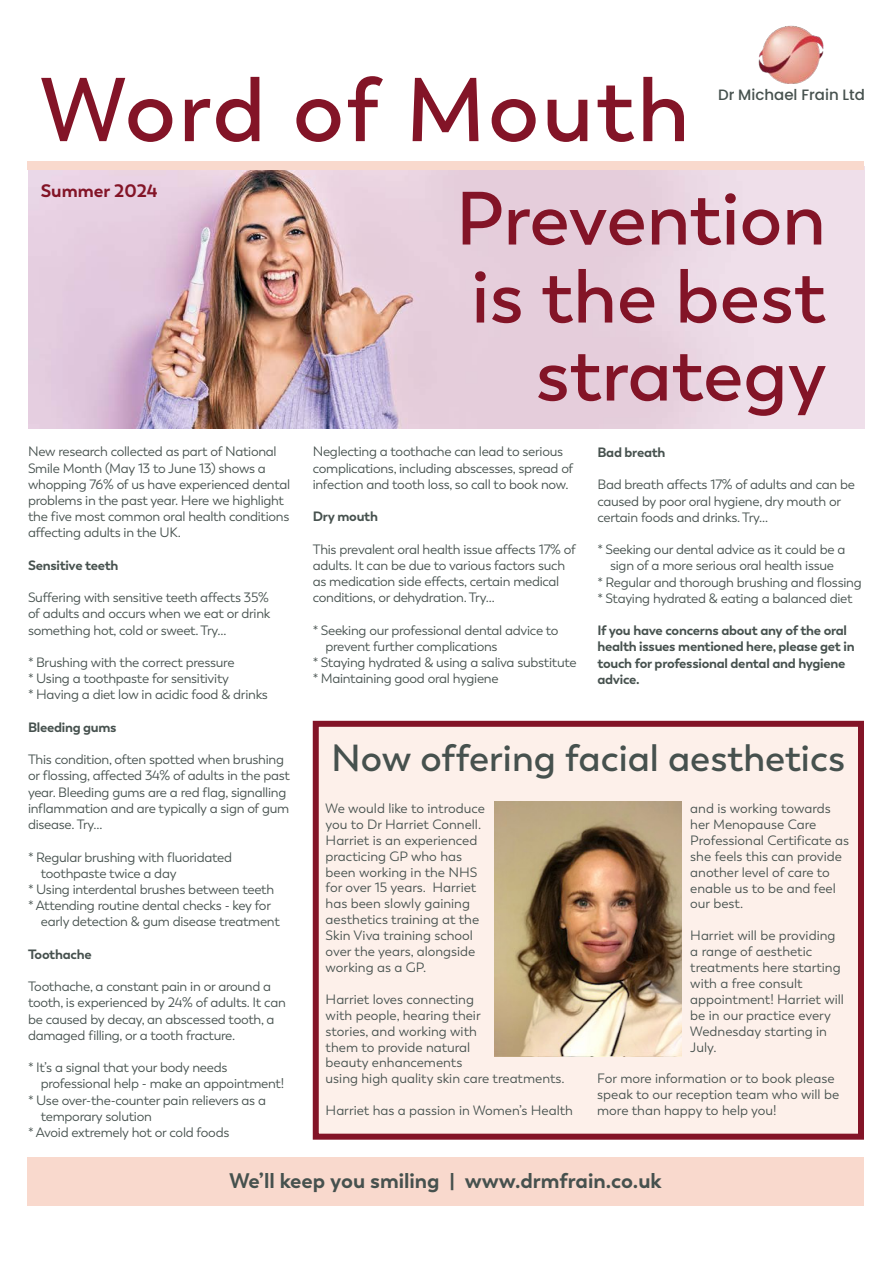
<style>
.page{position:relative;width:893px;height:1263px;background:#fff}
.page>*{position:absolute;margin:0;border:0;box-sizing:border-box;transform-origin:0 0}
.t1{font:600 90px "Trenda";letter-spacing:.025em;color:#831427}
.t2{font:600 75px/78px "Trenda";color:#831427;text-align:right}
.t3{font:600 37.5px "Trenda";color:#46514e}
.t4{font:700 21px "Trenda";color:#46514e}
.t5{font:700 18px "Trenda";color:#831427}
.t6{font:500 15px "Poppins";color:#46514e}
.t7{font:13.5px/16.2px "Trenda";letter-spacing:-.02em;color:#46514e}
.t8{font:13.5px/15.9px "Trenda";color:#46514e}
.t9{font:700 13.5px/16.2px "Trenda";letter-spacing:-.02em;color:#46514e}
</style>
<div class="page">
<img style="left:28px;top:169px;width:836px;height:259px">
<div style="left:27px;top:1157px;width:837px;height:48px;background:#f9d9cd"></div>
<div style="left:313px;top:721px;width:551px;height:419px;background:#fdf0ea;border:6px solid #831427"></div>
<div style="left:27px;top:161px;width:837px;height:8px;background:#f9d9cd"></div>
<img style="left:758px;top:26px;width:66px;height:58px">
<img style="left:495px;top:801px;width:187px;height:255px">
<p class="t1" style="left:41px;top:56px;width:650px">Word of Mouth</p>
<p class="t6" style="left:718px;top:86px;width:148px">Dr Michael Frain Ltd</p>
<p class="t5" style="left:41px;top:179px;width:118px">Summer 2024</p>
<p class="t7" style="left:28px;top:444px;width:264px">New research collected as part of National Smile Month (May 13 to June 13) shows a whopping 76% of us have experienced dental problems in the past year. Here we highlight the five most common oral health conditions affecting adults in the UK.</p>
<p class="t9" style="left:28px;top:557px;width:92px">Sensitive teeth</p>
<p class="t7" style="left:28px;top:590px;width:244px">Suffering with sensitive teeth affects 35% of adults and occurs when we eat or drink something hot, cold or sweet. Try…</p>
<p class="t7" style="left:28px;top:654px;width:241px">* Brushing with the correct pressure<br>* Using a toothpaste for sensitivity<br>* Having a diet low in acidic food &amp; drinks</p>
<p class="t9" style="left:28px;top:719px;width:90px">Bleeding gums</p>
<p class="t7" style="left:28px;top:752px;width:263px">This condition, often spotted when brushing or flossing, affected 34% of adults in the past year. Bleeding gums are a red flag, signalling inflammation and are typically a sign of gum disease. Try…</p>
<p class="t7" style="left:28px;top:849px;width:206px">* Regular brushing with fluoridated</p>
<p class="t7" style="left:41px;top:865px;width:137px">toothpaste twice a day</p>
<p class="t7" style="left:28px;top:881px;width:248px">* Using interdental brushes between teeth</p>
<p class="t7" style="left:28px;top:897px;width:245px">* Attending routine dental checks - key for</p>
<p class="t7" style="left:41px;top:914px;width:241px">early detection &amp; gum disease treatment</p>
<p class="t9" style="left:28px;top:946px;width:65px">Toothache</p>
<p class="t7" style="left:28px;top:978px;width:259px">Toothache, a constant pain in or around a tooth, is experienced by 24% of adults. It can be caused by decay, an abscessed tooth, a damaged filling, or a tooth fracture.</p>
<p class="t7" style="left:28px;top:1059px;width:201px">* It’s a signal that your body needs</p>
<p class="t7" style="left:41px;top:1076px;width:245px">professional help - make an appointment!</p>
<p class="t7" style="left:28px;top:1092px;width:240px">* Use over-the-counter pain relievers as a</p>
<p class="t7" style="left:41px;top:1108px;width:113px">temporary solution</p>
<p class="t7" style="left:28px;top:1124px;width:203px">* Avoid extremely hot or cold foods</p>
<p class="t2" style="left:456px;top:180px;width:372px">Prevention is the best strategy</p>
<p class="t7" style="left:313px;top:444px;width:262px">Neglecting a toothache can lead to serious complications, including abscesses, spread of infection and tooth loss, so call to book now.</p>
<p class="t9" style="left:313px;top:509px;width:67px">Dry mouth</p>
<p class="t7" style="left:313px;top:541px;width:265px">This prevalent oral health issue affects 17% of adults. It can be due to various factors such as medication side effects, certain medical conditions, or dehydration. Try…</p>
<p class="t7" style="left:325px;top:622px;width:235px;text-indent:-13px">* Seeking our professional dental advice to prevent further complications</p>
<p class="t7" style="left:313px;top:654px;width:266px">* Staying hydrated &amp; using a saliva substitute</p>
<p class="t7" style="left:313px;top:671px;width:187px">* Maintaining good oral hygiene</p>
<p class="t9" style="left:597px;top:444px;width:70px">Bad breath</p>
<p class="t7" style="left:597px;top:477px;width:259px">Bad breath affects 17% of adults and can be caused by poor oral hygiene, dry mouth or certain foods and drinks. Try…</p>
<p class="t7" style="left:597px;top:542px;width:249px;text-align:center">* Seeking our dental advice as it could be a sign of a more serious oral health issue</p>
<p class="t7" style="left:597px;top:574px;width:266px">* Regular and thorough brushing and flossing</p>
<p class="t7" style="left:597px;top:590px;width:257px">* Staying hydrated &amp; eating a balanced diet</p>
<p class="t9" style="left:597px;top:622px;width:259px">If you have concerns about any of the oral health issues mentioned here, please get in touch for professional dental and hygiene advice.</p>
<p class="t3" style="left:331px;top:735px;width:516px">Now offering facial aesthetics</p>
<p class="t8" style="left:326px;top:800px;width:161px">We would like to introduce you to Dr Harriet Connell.<br>Harriet is an experienced practicing GP who has been working in the NHS for over 15 years. Harriet has been slowly gaining aesthetics training at the<br>Skin Viva training school over the years, alongside working as a GP.</p>
<p class="t8" style="left:326px;top:991px;width:240px">Harriet loves connecting<br>with people, hearing their<br>stories, and working with<br>them to provide natural<br>beauty enhancements<br>using high quality skin care treatments.</p>
<p class="t8" style="left:326px;top:1103px;width:249px">Harriet has a passion in Women’s Health</p>
<p class="t8" style="left:690px;top:800px;width:160px">and is working towards her Menopause Care<br>Professional Certificate as she feels this can provide another level of care to enable us to be and feel our best.</p>
<p class="t8" style="left:690px;top:928px;width:155px">Harriet will be providing a range of aesthetic treatments here starting with a free consult appointment! Harriet will be in our practice every<br>Wednesday starting in<br>July.</p>
<p class="t8" style="left:597px;top:1071px;width:244px">For more information or to book please speak to our reception team who will be more than happy to help you!</p>
<p class="t4" style="left:229px;top:1168px;width:434px">We’ll keep you smiling | www.drmfrain.co.uk</p>
</div>
